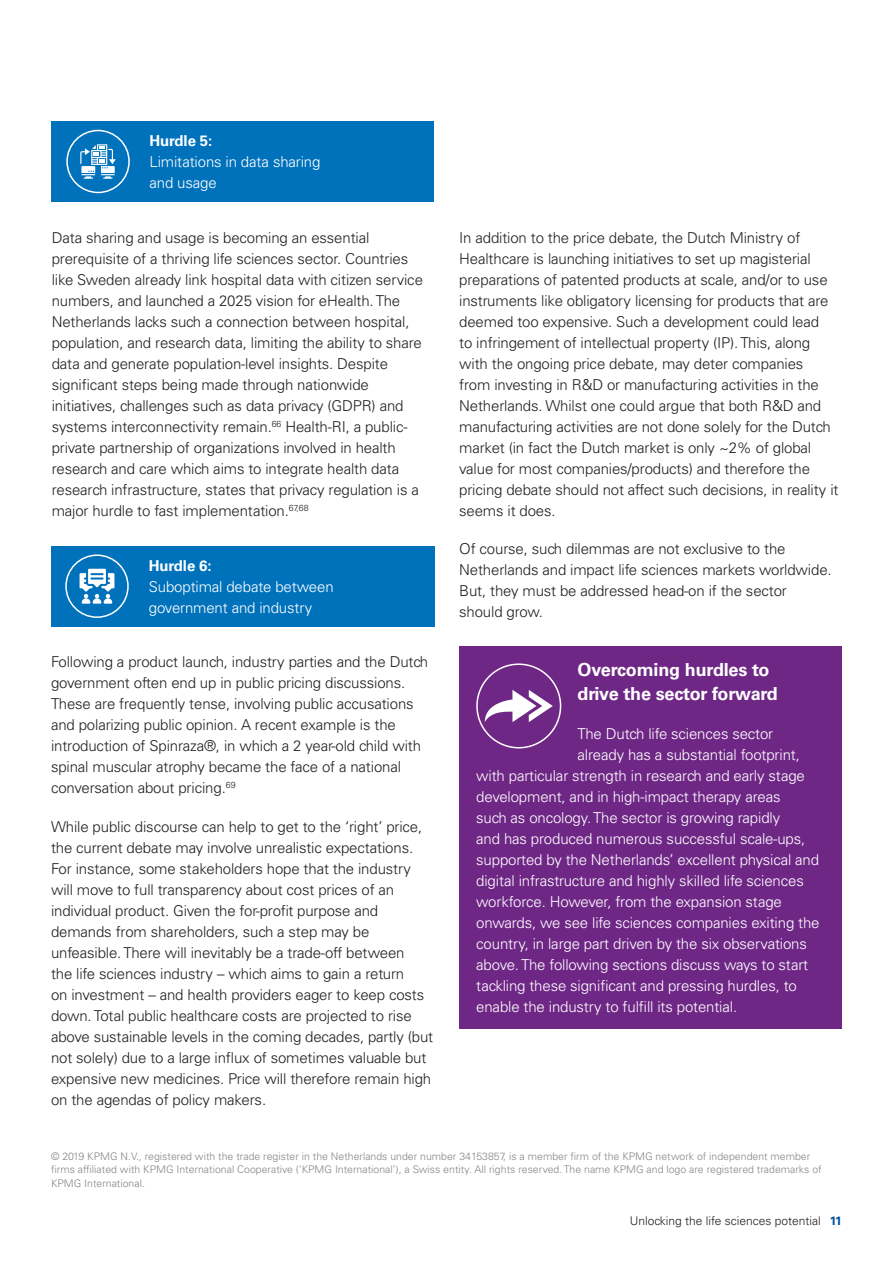
<style>
.page{position:relative;width:893px;height:1263px;background:#fff}
.page>*{position:absolute;margin:0;border:0;box-sizing:border-box;transform-origin:0 0}
.t1{font:700 18px/24px "Univers LT Std";letter-spacing:-.01em;color:#fff}
.t2{font:300 15px/21px "Univers LT Std";letter-spacing:-.01em;color:#231f20}
.t3{font:300 15px/21px "Univers LT Std";letter-spacing:-.01em;color:#fff}
.t4{font:700 15px "Univers LT Std";letter-spacing:-.01em;color:#fff}
.t5{font:300 12px "Univers LT Std";color:#231f20}
.t6{font:700 12px "Univers LT Std";color:#014d97}
.t7{font:300 10.5px/13.5px "Univers LT Std";color:#828688}
</style>
<div class="page">
<div style="left:51px;top:546px;width:383px;height:81px;background:#0072bc"></div>
<div style="left:52px;top:121px;width:382px;height:81px;background:#0072bc"></div>
<div style="left:66px;top:130px;width:64px;height:63px;border:2px solid #fff;border-radius:50%"></div>
<svg style="left:80px;top:144px;width:36px;height:35px"></svg>
<div style="left:65px;top:554px;width:64px;height:64px;border:2px solid #fff;border-radius:50%"></div>
<svg style="left:80px;top:569px;width:34px;height:35px"></svg>
<div style="left:459px;top:646px;width:383px;height:382px;background:#6f2786"></div>
<div style="left:476px;top:663px;width:85px;height:85px;border:2px solid #fff;border-radius:50%"></div>
<svg style="left:485px;top:690px;width:68px;height:32px"></svg>
<p class="t4" style="left:150px;top:132px;width:64px">Hurdle 5:</p>
<p class="t3" style="left:150px;top:151px;width:172px">Limitations in data sharing and usage</p>
<p class="t2" style="left:52px;top:227px;width:373px">Data sharing and usage is becoming an essential prerequisite of a thriving life sciences sector. Countries like Sweden already link hospital data with citizen service numbers, and launched a 2025 vision for eHealth. The Netherlands lacks such a connection between hospital, population, and research data, limiting the ability to share data and generate population-level insights. Despite significant steps being made through nationwide initiatives, challenges such as data privacy (GDPR) and systems interconnectivity remain.<sup>66</sup> Health-RI, a public&shy;private partnership of organizations involved in health research and care which aims to integrate health data research infrastructure, states that privacy regulation is a major hurdle to fast implementation.<sup>67,68</sup></p>
<p class="t4" style="left:149px;top:556px;width:64px">Hurdle 6:</p>
<p class="t3" style="left:149px;top:576px;width:186px">Suboptimal debate between government and industry</p>
<p class="t2" style="left:51px;top:652px;width:379px">Following a product launch, industry parties and the Dutch government often end up in public pricing discussions.<br>These are frequently tense, involving public accusations and polarizing public opinion. A recent example is the introduction of Spinraza®, in which a 2 year-old child with spinal muscular atrophy became the face of a national conversation about pricing.<sup>69</sup></p>
<p class="t2" style="left:51px;top:816px;width:384px">While public discourse can help to get to the ‘right’ price, the current debate may involve unrealistic expectations.<br>For instance, some stakeholders hope that the industry will move to full transparency about cost prices of an individual product. Given the for-profit purpose and demands from shareholders, such a step may be unfeasible. There will inevitably be a trade-off between<br>the life sciences industry – which aims to gain a return<br>on investment – and health providers eager to keep costs down. Total public healthcare costs are projected to rise above sustainable levels in the coming decades, partly (but not solely) due to a large influx of sometimes valuable but expensive new medicines. Price will therefore remain high on the agendas of policy makers.</p>
<p class="t2" style="left:459px;top:227px;width:381px">In addition to the price debate, the Dutch Ministry of Healthcare is launching initiatives to set up magisterial preparations of patented products at scale, and/or to use instruments like obligatory licensing for products that are deemed too expensive. Such a development could lead<br>to infringement of intellectual property (IP). This, along with the ongoing price debate, may deter companies<br>from investing in R&amp;D or manufacturing activities in the Netherlands. Whilst one could argue that both R&amp;D and manufacturing activities are not done solely for the Dutch market (in fact the Dutch market is only ~2% of global value for most companies/products) and therefore the pricing debate should not affect such decisions, in reality it seems it does.</p>
<p class="t2" style="left:459px;top:538px;width:374px">Of course, such dilemmas are not exclusive to the Netherlands and impact life sciences markets worldwide.<br>But, they must be addressed head-on if the sector should grow.</p>
<p class="t1" style="left:578px;top:658px;width:202px">Overcoming hurdles to drive the sector forward</p>
<p class="t3" style="left:578px;top:723px;width:197px">The Dutch life sciences sector</p>
<p class="t3" style="left:578px;top:744px;width:224px">already has a substantial footprint,</p>
<p class="t3" style="left:476px;top:765px;width:330px">with particular strength in research and early stage</p>
<p class="t3" style="left:476px;top:786px;width:306px">development, and in high-impact therapy areas</p>
<p class="t3" style="left:476px;top:807px;width:305px">such as oncology. The sector is growing rapidly</p>
<p class="t3" style="left:476px;top:828px;width:331px">and has produced numerous successful scale-ups,</p>
<p class="t3" style="left:476px;top:849px;width:344px">supported by the Netherlands’ excellent physical and</p>
<p class="t3" style="left:476px;top:870px;width:329px">digital infrastructure and highly skilled life sciences</p>
<p class="t3" style="left:476px;top:891px;width:307px">workforce. However, from the expansion stage</p>
<p class="t3" style="left:476px;top:912px;width:345px">onwards, we see life sciences companies exiting the</p>
<p class="t3" style="left:476px;top:933px;width:332px">country, in large part driven by the six observations</p>
<p class="t3" style="left:476px;top:954px;width:334px">above. The following sections discuss ways to start</p>
<p class="t3" style="left:476px;top:975px;width:322px">tackling these significant and pressing hurdles, to</p>
<p class="t3" style="left:476px;top:996px;width:262px">enable the industry to fulfill its potential.</p>
<p class="t7" style="left:51px;top:1149px;width:772px">© 2019 KPMG N.V., registered with the trade register in the Netherlands under number 34153857, is a member firm of the KPMG network of independent member firms affiliated with KPMG International Cooperative (‘KPMG International’), a Swiss entity. All rights reserved. The name KPMG and logo are registered trademarks of<br>KPMG International.</p>
<p class="t5" style="left:630px;top:1214px;width:192px">Unlocking the life sciences potential</p>
<p class="t6" style="left:830px;top:1214px;width:14px">11</p>
</div>
